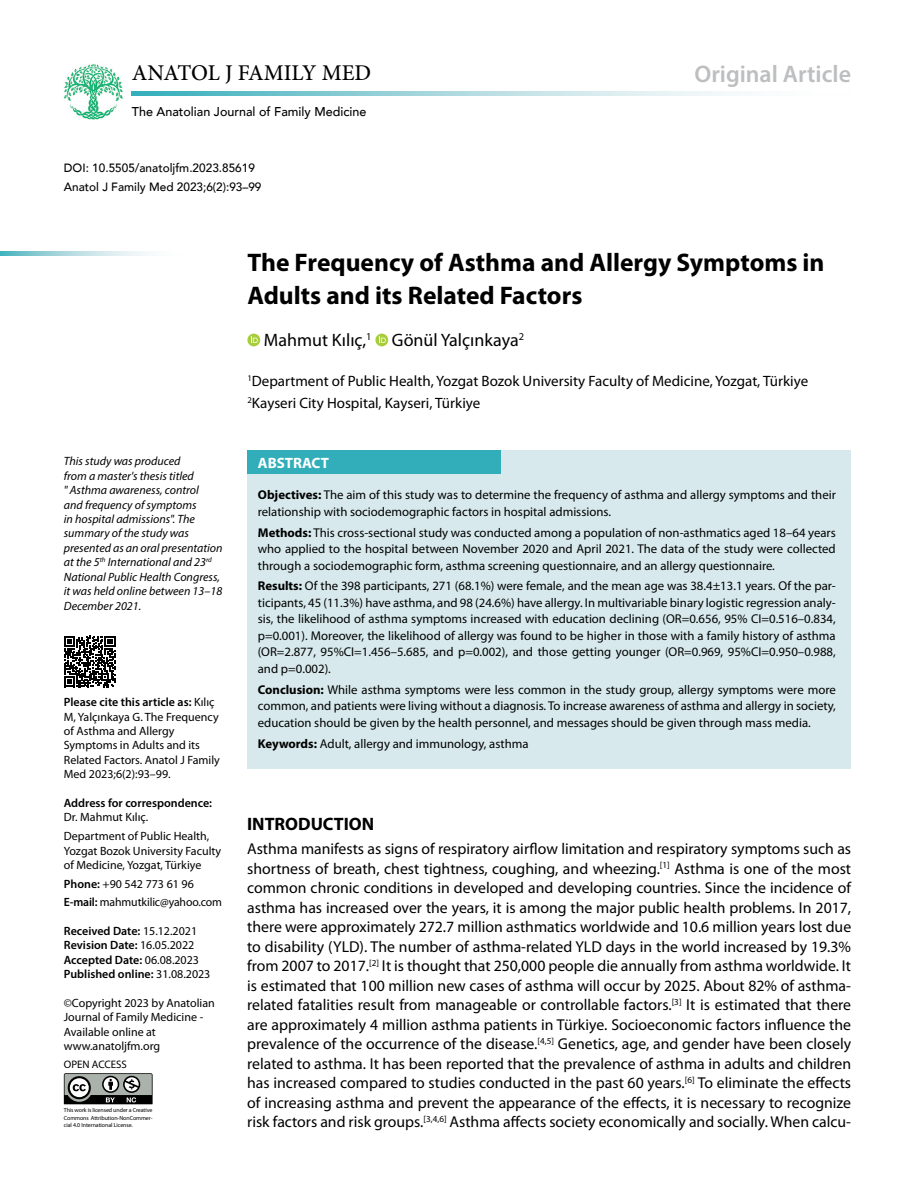
<style>
.page{position:relative;width:915px;height:1191px;background:#fff}
.page>*{position:absolute;margin:0;border:0;box-sizing:border-box;transform-origin:0 0}
.t1{font:700 25.5px/33px "Myriad Pro";color:#000}
.t2{font:600 24px "Myriad Pro";color:#bcbec0}
.t3{font:500 22.5px "Minion Pro";letter-spacing:-.005em;color:#000}
.t4{font:18px "Myriad Pro";color:#000}
.t5{font:700 18px "Myriad Pro";color:#000}
.t6{font:15.75px/19.5px "Myriad Pro";color:#000;text-align:justify}
.t7{font:15px/22.2px "Myriad Pro";color:#000}
.t8{font:700 15px "Myriad Pro";color:#fff}
.t9{font:12.75px/16.5px "Myriad Pro";color:#000;text-align:justify}
.t10{font:500 12.75px "Avenir";color:#000}
.t11{font:12px/14.4px "Myriad Pro";color:#000}
.t12{font:italic 12px/14.4px "Myriad Pro";color:#000}
.t13{font:600 12px/14.4px "Myriad Pro";color:#000}
.t14{font:500 12px/19.5px "Avenir";color:#000}
.t15{font:10.95px "Myriad Pro";color:#000}
.t16{font:6px/7.5px "Myriad Pro";letter-spacing:-.01em;color:#000;text-align:justify}
.s1{font-weight:600}
.s2{font-weight:400}
.s3{font-weight:700}
</style>
<div class="page">
<img style="left:64px;top:64px;width:59px;height:55px">
<div style="left:247px;top:450px;width:603px;height:318px;background:#d7e9ec"></div>
<div style="left:247px;top:450px;width:253px;height:24px;background:#31aeba"></div>
<svg style="left:132px;top:92px;width:599px;height:3px;background:#9fd5db"></svg>
<svg style="left:0;top:252px;width:147px;height:3px"></svg>
<svg style="left:64px;top:1073px;width:89px;height:32px;background:#757875"></svg>
<svg style="left:64px;top:636px;width:51px;height:51px"></svg>
<svg style="left:247px;top:333px;width:13px;height:13px"></svg>
<svg style="left:251px;top:336px;width:7px;height:7px"></svg>
<svg style="left:375px;top:333px;width:13px;height:13px"></svg>
<svg style="left:378px;top:336px;width:7px;height:7px"></svg>
<h3 class="t3" style="left:132px;top:58px;width:241px">ANATOL J FAMILY MED</h3>
<h2 class="t2" style="left:694px;top:58px;width:158px">Original Article</h2>
<p class="t10" style="left:132px;top:101px;width:236px">The Anatolian Journal of Family Medicine</p>
<p class="t14" style="left:64px;top:157px;width:199px">DOI: 10.5505/anatoljfm.2023.85619<br>Anatol J Family Med 2023;6(2):93–99</p>
<h1 class="t1" style="left:247px;top:245px;width:578px">The Frequency of Asthma and Allergy Symptoms in<br>Adults and its Related Factors</h1>
<h3 class="t4" style="left:264px;top:329px;width:262px">Mahmut Kılıç,<sup>1</sup> Gönül Yalçınkaya<sup>2</sup></h3>
<p class="t12" style="left:64px;top:454px;width:160px">This study was produced<br>from a master's thesis titled<br>" Asthma awareness, control<br>and frequency of symptoms<br>in hospital admissions". The summary of the study was presented as an oral presentation at the 5<sup>th</sup> International and 23<sup>rd<br></sup>National Public Health Congress, it was held online between 13–18<br>December 2021.</p>
<p class="t11" style="left:64px;top:695px;width:157px"><span class="s1">Please cite this article as:</span> Kılıç<br>M, Yalçınkaya G. The Frequency of Asthma and Allergy<br>Symptoms in Adults and its<br>Related Factors. Anatol J Family<br>Med 2023;6(2):93–99.</p>
<p class="t13" style="left:64px;top:795px;width:150px">Address for correspondence:</p>
<p class="t11" style="left:64px;top:808px;width:147px;line-height:18.6px">Dr. Mahmut Kılıç.<br>Department of Public Health,</p>
<p class="t11" style="left:64px;top:843px;width:159px">Yozgat Bozok University Faculty of Medicine, Yozgat, Türkiye</p>
<p class="t11" style="left:64px;top:874px;width:160px;line-height:18.6px"><span class="s1">Phone:</span> +90 542 773 61 96<br><span class="s1">E-mail:</span> mahmutkilic@yahoo.com</p>
<p class="t13" style="left:64px;top:923px;width:148px">Received Date: <span class="s2">15.12.2021<br></span>Revision Date: <span class="s2">16.05.2022<br></span>Accepted Date: <span class="s2">06.08.2023<br></span>Published online: <span class="s2">31.08.2023</span></p>
<p class="t11" style="left:64px;top:995px;width:152px">©Copyright 2023 by Anatolian<br>Journal of Family Medicine -<br>Available online at www.anatoljfm.org</p>
<p class="t15" style="left:64px;top:1057px;width:65px">OPEN ACCESS</p>
<p class="t16" style="left:64px;top:1106px;width:90px">This work is licensed under a Creative Commons Attribution-NonCommer&shy;cial 4.0 International License.</p>
<p class="t7" style="left:247px;top:370px;width:562px"><sup>1</sup>Department of Public Health, Yozgat Bozok University Faculty of Medicine, Yozgat, Türkiye<br><sup>2</sup>Kayseri City Hospital, Kayseri, Türkiye</p>
<p class="t8" style="left:258px;top:453px;width:73px">ABSTRACT</p>
<p class="t9" style="left:258px;top:487px;width:579px"><span class="s3">Objectives:</span> The aim of this study was to determine the frequency of asthma and allergy symptoms and their relationship with sociodemographic factors in hospital admissions.</p>
<p class="t9" style="left:258px;top:524px;width:579px"><span class="s3">Methods:</span> This cross-sectional study was conducted among a population of non-asthmatics aged 18–64 years who applied to the hospital between November 2020 and April 2021. The data of the study were collected through a sociodemographic form, asthma screening questionnaire, and an allergy questionnaire.</p>
<p class="t9" style="left:258px;top:578px;width:579px"><span class="s3">Results:</span> Of the 398 participants, 271 (68.1%) were female, and the mean age was 38.4±13.1 years. Of the par&shy;ticipants, 45 (11.3%) have asthma, and 98 (24.6%) have allergy. In multivariable binary logistic regression analy&shy;sis, the likelihood of asthma symptoms increased with education declining (OR=0.656, 95% CI=0.516–0.834, p=0.001). Moreover, the likelihood of allergy was found to be higher in those with a family history of asthma (OR=2.877, 95%CI=1.456–5.685, and p=0.002), and those getting younger (OR=0.969, 95%CI=0.950–0.988, and p=0.002).</p>
<p class="t9" style="left:258px;top:681px;width:579px"><span class="s3">Conclusion:</span> While asthma symptoms were less common in the study group, allergy symptoms were more common, and patients were living without a diagnosis. To increase awareness of asthma and allergy in society, education should be given by the health personnel, and messages should be given through mass media.</p>
<p class="t9" style="left:258px;top:735px;width:272px"><span class="s3">Keywords:</span> Adult, allergy and immunology, asthma</p>
<h3 class="t5" style="left:247px;top:812px;width:129px">INTRODUCTION</h3>
<p class="t6" style="left:247px;top:838px;width:605px">Asthma manifests as signs of respiratory airflow limitation and respiratory symptoms such as shortness of breath, chest tightness, coughing, and wheezing.<sup>[1]</sup> Asthma is one of the most common chronic conditions in developed and developing countries. Since the incidence of asthma has increased over the years, it is among the major public health problems. In 2017, there were approximately 272.7 million asthmatics worldwide and 10.6 million years lost due to disability (YLD). The number of asthma-related YLD days in the world increased by 19.3% from 2007 to 2017.<sup>[2]</sup> It is thought that 250,000 people die annually from asthma worldwide. It is estimated that 100 million new cases of asthma will occur by 2025. About 82% of asthma&shy;related fatalities result from manageable or controllable factors.<sup>[3]</sup> It is estimated that there are approximately 4 million asthma patients in Türkiye. Socioeconomic factors influence the prevalence of the occurrence of the disease.<sup>[4,5]</sup> Genetics, age, and gender have been closely related to asthma. It has been reported that the prevalence of asthma in adults and children has increased compared to studies conducted in the past 60 years.<sup>[6]</sup> To eliminate the effects of increasing asthma and prevent the appearance of the effects, it is necessary to recognize risk factors and risk groups.<sup>[3,4,6]</sup> Asthma affects society economically and socially. When calcu-</p>
</div>
